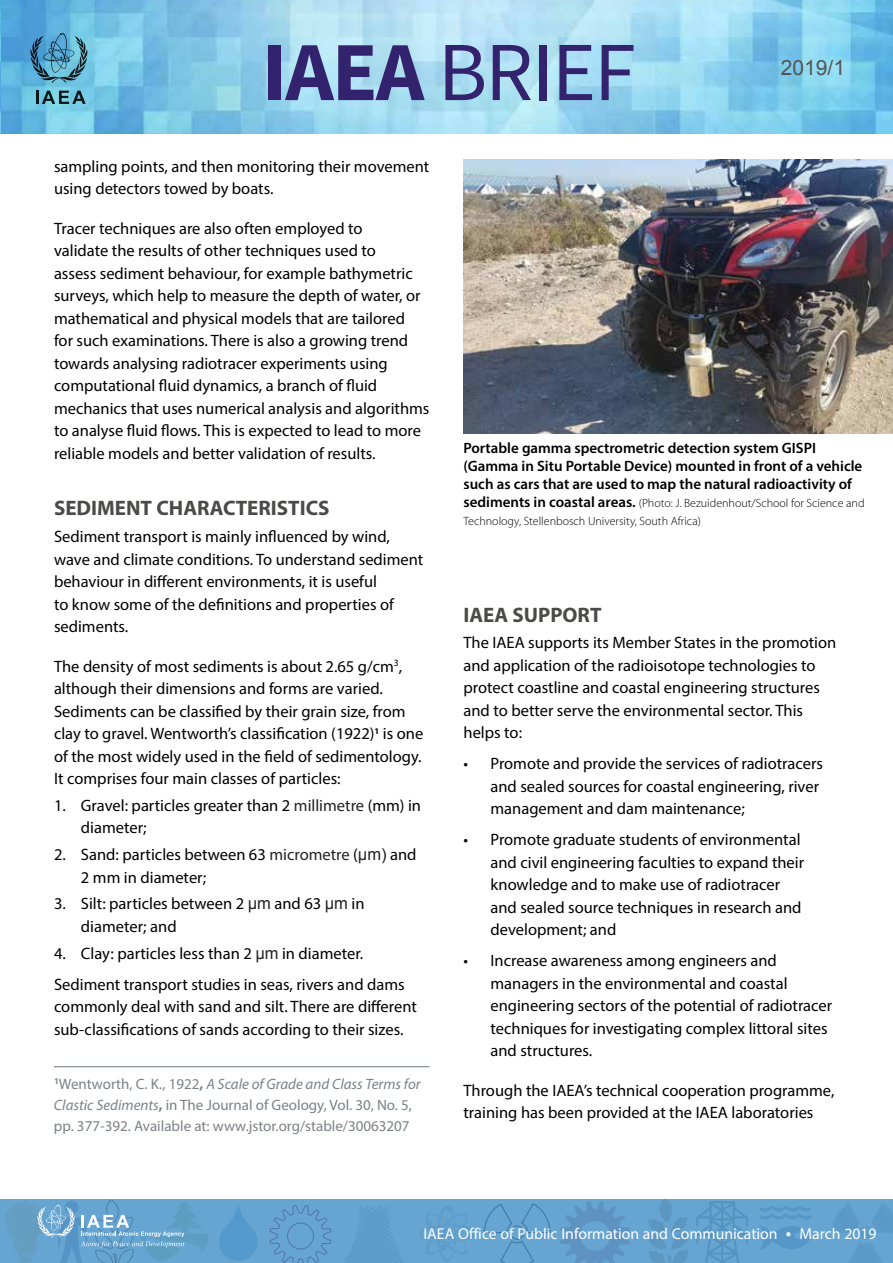
<style>
.page{position:relative;width:893px;height:1263px;background:#fff}
.page>*{position:absolute;margin:0;border:0;box-sizing:border-box;transform-origin:0 0}
.t1{font:84px "Source Sans Pro";letter-spacing:-.02em;color:#33226e}
.t2{font:700 21px "Myriad Pro";color:#4a4a49}
.t3{font:21px "Arial";color:#555454}
.t4{font:16.5px/22.5px "Myriad Pro";color:#000}
.t5{font:15.75px "Myriad Pro";color:#fff}
.t6{font:15px/21px "Myriad Pro";color:#7b8285}
.t7{font:600 15px/18px "Myriad Pro";color:#000}
.t8{font:300 12px/18px "Myriad Pro";color:#000}
.s1{font-weight:700}
.s2{color:#222}
.s3{font-family:"Arial";color:#222}
.s4{font-style:italic}
.s5{font-weight:600;font-size:15px}
.s6{font-family:"Source Sans Pro";font-size:18px}
</style>
<div class="page">
<img style="left:0;top:0;width:893px;height:134px">
<svg style="left:1px;top:1199px;width:892px;height:64px;background:#62a0ce"></svg>
<hr style="left:0;top:1199px;width:1px;height:64px;background:#0069b4">
<svg style="left:4px;top:1200px;width:205px;height:63px;background:#6ca7cf"></svg>
<img style="left:463px;top:160px;width:430px;height:274px">
<hr style="left:54px;top:1066px;width:375px;height:1px;background:#7b8285">
<svg style="left:30px;top:33px;width:57px;height:50px;background:#4f93b2"></svg>
<svg style="left:36px;top:91px;width:50px;height:13px"></svg>
<div style="left:219px;top:1202px;width:39px;height:59px;background:#66a5d2"></div>
<h1 class="t1" style="left:262px;top:20px;width:375px"><span class="s1">IAEA</span> BRIEF</h1>
<p class="t3" style="left:781px;top:54px;width:66px">2019/1</p>
<p class="t4" style="left:54px;top:155px;width:377px">sampling points, and then monitoring their movement using detectors towed by boats.</p>
<p class="t4" style="left:54px;top:217px;width:377px">Tracer techniques are also often employed to<br>validate the results of other techniques used to<br>assess sediment behaviour, for example bathymetric surveys, which help to measure the depth of water, or mathematical and physical models that are tailored<br>for such examinations. There is also a growing trend towards analysing radiotracer experiments using computational fluid dynamics, a branch of fluid mechanics that uses numerical analysis and algorithms to analyse fluid flows. This is expected to lead to more reliable models and better validation of results.</p>
<p class="t2" style="left:54px;top:495px;width:277px">SEDIMENT CHARACTERISTICS</p>
<p class="t4" style="left:54px;top:525px;width:371px">Sediment transport is mainly influenced by wind, wave and climate conditions. To understand sediment behaviour in different environments, it is useful<br>to know some of the definitions and properties of sediments.</p>
<p class="t4" style="left:54px;top:655px;width:371px">The density of most sediments is about 2.65 g/cm<sup>3</sup>, although their dimensions and forms are varied.<br>Sediments can be classified by their grain size, from clay to gravel. Wentworth’s classification (1922)<sup>1</sup> is one of the most widely used in the field of sedimentology.<br>It comprises four main classes of particles:</p>
<p class="t4" style="left:81px;top:794px;width:342px;text-indent:-27px">1. Gravel: particles greater than 2 <span class="s2">millimetre</span> (mm) in diameter;</p>
<p class="t4" style="left:81px;top:843px;width:337px;text-indent:-27px">2. Sand: particles between 63 <span class="s2">micrometre</span> (<span class="s3">μm)</span> and<br>2 mm in diameter;</p>
<p class="t4" style="left:81px;top:892px;width:285px;text-indent:-27px">3. Silt: particles between 2 <span class="s3">μm</span> and 63 <span class="s3">μm</span> in diameter; and</p>
<p class="t4" style="left:54px;top:937px;width:352px;line-height:31px">4. Clay: particles less than 2 <span class="s3">μm</span> in diameter.<br>Sediment transport studies in seas, rivers and dams</p>
<p class="t4" style="left:54px;top:995px;width:364px">commonly deal with sand and silt. There are different sub-classifications of sands according to their sizes.</p>
<p class="t6" style="left:54px;top:1073px;width:368px"><sup>1</sup>Wentworth, C. K., 1922<span class="s1">,</span> <span class="s4">A Scale of Grade and Class Terms for<br>Clastic Sediments</span><span class="s1">,</span> in The Journal of Geology, Vol. 30, No. 5, pp. 377-392. Available at: www.jstor.org/stable/30063207</p>
<p class="t7" style="left:463px;top:439px;width:400px">Portable gamma spectrometric detection system GISPI (Gamma in Situ Portable Device) mounted in front of a vehicle such as cars that are used to map the natural radioactivity of</p>
<p class="t8" style="left:463px;top:494px;width:403px"><span class="s5">sediments in coastal areas.</span> (Photo: J. Bezuidenhout/School for Science and<br>Technology, Stellenbosch University, South Africa)</p>
<p class="t2" style="left:463px;top:601px;width:140px">IAEA SUPPORT</p>
<p class="t4" style="left:463px;top:631px;width:374px">The IAEA supports its Member States in the promotion and application of the radioisotope technologies to protect coastline and coastal engineering structures and to better serve the environmental sector. This helps to:</p>
<p class="t4" style="left:490px;top:752px;width:334px;text-indent:-27px">• Promote and provide the services of radiotracers and sealed sources for coastal engineering, river management and dam maintenance;</p>
<p class="t4" style="left:490px;top:828px;width:315px;text-indent:-27px">• Promote graduate students of environmental and civil engineering faculties to expand their knowledge and to make use of radiotracer and sealed source techniques in research and development; and</p>
<p class="t4" style="left:490px;top:949px;width:343px;text-indent:-27px">• Increase awareness among engineers and managers in the environmental and coastal engineering sectors of the potential of radiotracer techniques for investigating complex littoral sites and structures.</p>
<p class="t4" style="left:463px;top:1079px;width:372px">Through the IAEA’s technical cooperation programme, training has been provided at the IAEA laboratories</p>
<p class="t5" style="left:424px;top:1224px;width:455px">IAEA Office of Public Information and Communication <span class="s6">•</span> March 2019</p>
</div>
